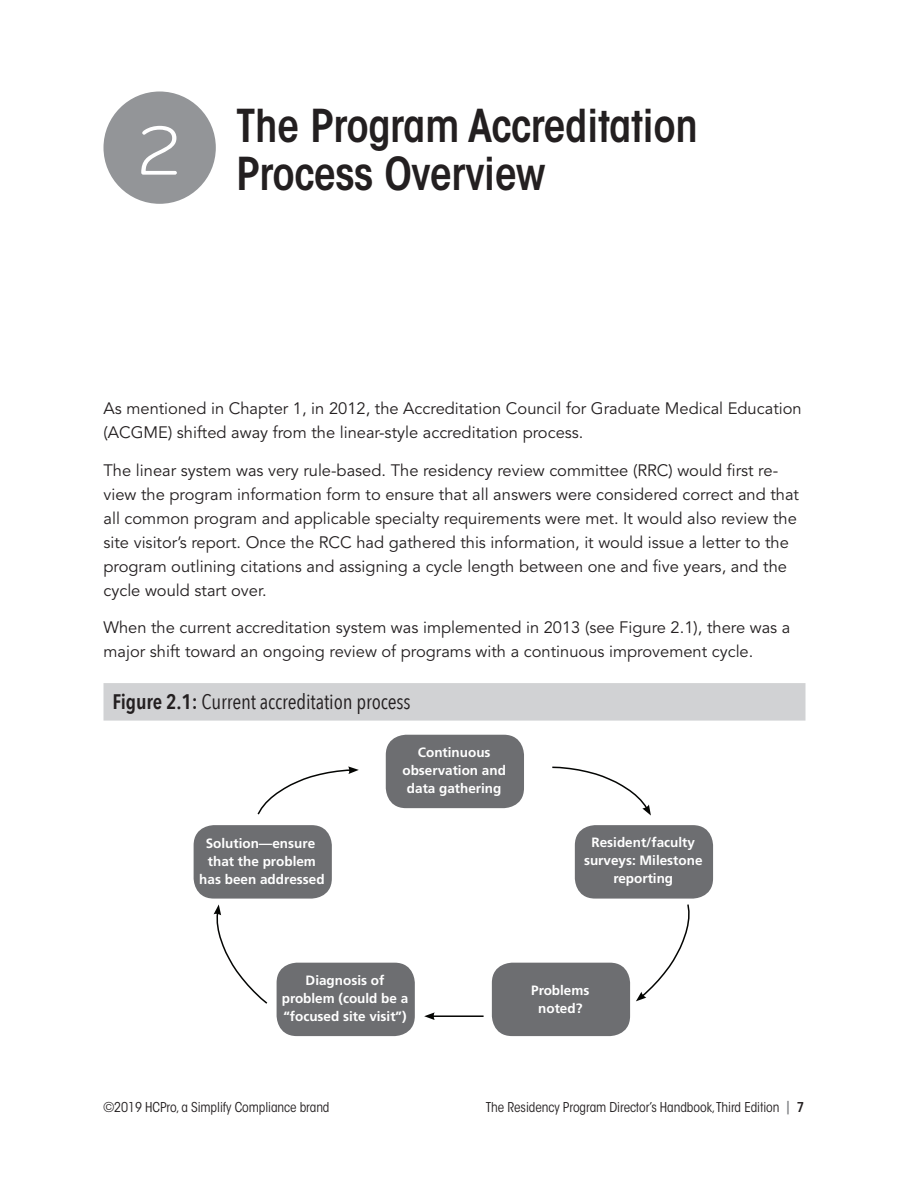
<style>
.page{position:relative;width:909px;height:1179px;background:#fff}
.page>*{position:absolute;margin:0;border:0;box-sizing:border-box;transform-origin:0 0}
.t1{font:72px "Bryant";color:#fff}
.t2{font:600 condensed 45px/48px "ITC Avant Garde Std";letter-spacing:-.01em;color:#231f20}
.t3{font:21px "Avenir Next Condensed";letter-spacing:-.005em;color:#231f20}
.t4{font:16.5px/24px "Avenir LT Std";color:#231f20}
.t5{font:700 13.5px/18px "Frutiger LT Std";color:#fff;text-align:center}
.t6{font:condensed 13.5px "ITC Avant Garde Std";letter-spacing:-.005em;color:#231f20}
.s1{font-weight:600}
.s2{font-weight:600;color:#808285}
</style>
<div class="page">
<div style="left:104px;top:92px;width:112px;height:112px;background:#939598;border-radius:50%"></div>
<div style="left:104px;top:683px;width:702px;height:38px;background:#d1d2d4"></div>
<svg style="left:193px;top:734px;width:521px;height:303px"></svg>
<div style="left:386px;top:735px;width:138px;height:73px;background:#6d6e71;border-radius:20px"></div>
<div style="left:575px;top:825px;width:138px;height:74px;background:#6d6e71;border-radius:20px"></div>
<div style="left:194px;top:825px;width:138px;height:74px;background:#6d6e71;border-radius:20px"></div>
<div style="left:492px;top:963px;width:138px;height:73px;background:#6d6e71;border-radius:20px"></div>
<div style="left:277px;top:963px;width:138px;height:73px;background:#6d6e71;border-radius:20px"></div>
<svg style="left:256px;top:766px;width:103px;height:50px"></svg>
<svg style="left:636px;top:903px;width:54px;height:98px"></svg>
<svg style="left:551px;top:766px;width:100px;height:50px"></svg>
<svg style="left:214px;top:904px;width:55px;height:101px"></svg>
<hr style="left:432px;top:1015px;width:52px;height:2px;background:#040503">
<svg style="left:424px;top:1012px;width:11px;height:8px"></svg>
<h1 class="t1" style="left:136px;top:113px;width:47px">2</h1>
<h2 class="t2" style="left:236px;top:101px;width:463px">The Program Accreditation<br>Process Overview</h2>
<p class="t4" style="left:104px;top:397px;width:700px">As mentioned in Chapter 1, in 2012, the Accreditation Council for Graduate Medical Education (ACGME) shifted away from the linear-style accreditation process.</p>
<p class="t4" style="left:104px;top:458px;width:697px">The linear system was very rule-based. The residency review committee (RRC) would first re&shy;view the program information form to ensure that all answers were considered correct and that all common program and applicable specialty requirements were met. It would also review the site visitor’s report. Once the RCC had gathered this information, it would issue a letter to the program outlining citations and assigning a cycle length between one and five years, and the cycle would start over.</p>
<p class="t4" style="left:104px;top:616px;width:688px">When the current accreditation system was implemented in 2013 (see Figure 2.1), there was a major shift toward an ongoing review of programs with a continuous improvement cycle.</p>
<p class="t3" style="left:112px;top:684px;width:300px"><span class="s1">Figure 2.1:</span> Current accreditation process</p>
<p class="t5" style="left:402px;top:743px;width:105px">Continuous observation and data gathering</p>
<p class="t5" style="left:199px;top:834px;width:127px">Solution—ensure that the problem has been addressed</p>
<p class="t5" style="left:282px;top:971px;width:128px">Diagnosis of problem (could be a “focused site visit”)</p>
<p class="t5" style="left:584px;top:834px;width:120px">Resident/faculty surveys: Milestone reporting</p>
<p class="t5" style="left:531px;top:981px;width:60px">Problems noted?</p>
<p class="t6" style="left:104px;top:1099px;width:228px">©2019 HCPro, a Simplify Compliance brand</p>
<p class="t6" style="left:486px;top:1099px;width:320px">The Residency Program Director’s Handbook,Third Edition <span class="s2">|</span> <span class="s1">7</span></p>
</div>
